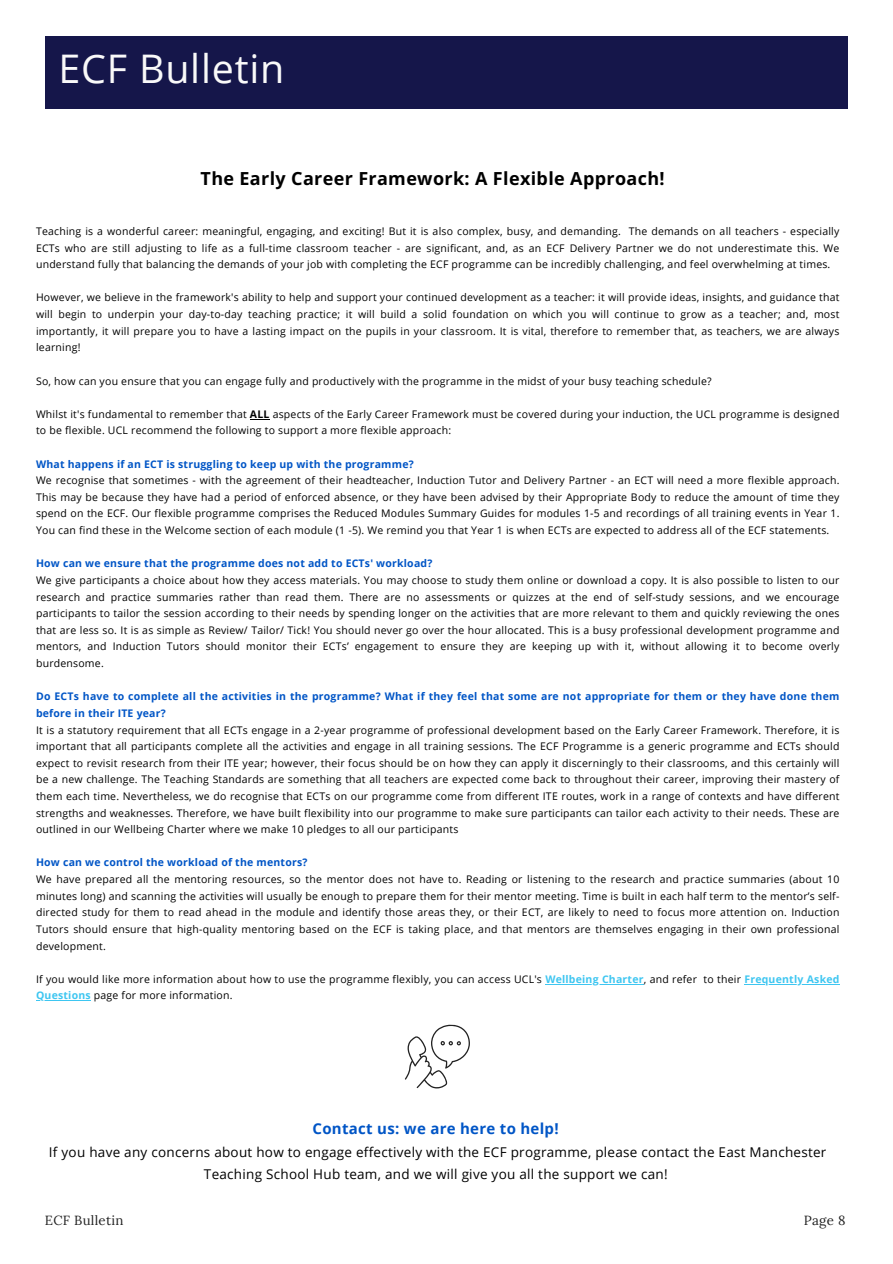
<style>
.page{position:relative;width:893px;height:1264px;background:#fff}
.page>*{position:absolute;margin:0;border:0;box-sizing:border-box;transform-origin:0 0}
.t1{font:39.45px "Open Sans";letter-spacing:.02em;color:#f9f9f9}
.t2{font:700 18px "Open Sans";letter-spacing:.02em;color:#000}
.t3{font:700 15px "Open Sans";letter-spacing:.02em;color:#0055c6}
.t4{font:13.5px/21.9px "Open Sans";letter-spacing:.02em;color:#000;text-align:center}
.t5{font:13.2px "Lora";letter-spacing:.02em;color:#222}
.t6{font:10.5px/16.6px "Open Sans";letter-spacing:.02em;color:#000;text-align:justify}
.t7{font:700 10.5px/16.6px "Open Sans";letter-spacing:.02em;color:#0055c6}
.s1{font-weight:700}
.s2{font-weight:700;color:#3ec6f1}
</style>
<div class="page">
<div style="left:45px;top:37px;width:802px;height:72px;background:#15164a"></div>
<hr style="left:545px;top:983px;width:98px;height:1px;background:#3ec6f1">
<hr style="left:744px;top:983px;width:95px;height:1px;background:#3ec6f1">
<hr style="left:36px;top:1000px;width:55px;height:1px;background:#3ec6f1">
<svg style="left:405px;top:1024px;width:65px;height:64px"></svg>
<p class="t1" style="left:58px;top:41px;width:227px">ECF Bulletin</p>
<p class="t2" style="left:200px;top:166px;width:465px">The Early Career Framework: A Flexible Approach!</p>
<p class="t6" style="left:36px;top:222px;width:804px">Teaching is a wonderful career: meaningful, engaging, and exciting! But it is also complex, busy, and demanding. The demands on all teachers - especially ECTs who are still adjusting to life as a full-time classroom teacher - are significant, and, as an ECF Delivery Partner we do not underestimate this. We understand fully that balancing the demands of your job with completing the ECF programme can be incredibly challenging, and feel overwhelming at times.</p>
<p class="t6" style="left:36px;top:289px;width:804px">However, we believe in the framework's ability to help and support your continued development as a teacher: it will provide ideas, insights, and guidance that will begin to underpin your day-to-day teaching practice; it will build a solid foundation on which you will continue to grow as a teacher; and, most importantly, it will prepare you to have a lasting impact on the pupils in your classroom. It is vital, therefore to remember that, as teachers, we are always learning!</p>
<p class="t6" style="left:36px;top:372px;width:677px">So, how can you ensure that you can engage fully and productively with the programme in the midst of your busy teaching schedule?</p>
<p class="t6" style="left:36px;top:405px;width:804px">Whilst it's fundamental to remember that <span class="s1">ALL</span> aspects of the Early Career Framework must be covered during your induction, the UCL programme is designed to be flexible. UCL recommend the following to support a more flexible approach:</p>
<p class="t7" style="left:36px;top:455px;width:379px">What happens if an ECT is struggling to keep up with the programme?</p>
<p class="t6" style="left:36px;top:472px;width:804px">We recognise that sometimes - with the agreement of their headteacher, Induction Tutor and Delivery Partner - an ECT will need a more flexible approach.<br>This may be because they have had a period of enforced absence, or they have been advised by their Appropriate Body to reduce the amount of time they spend on the ECF. Our flexible programme comprises the Reduced Modules Summary Guides for modules 1-5 and recordings of all training events in Year 1.<br>You can find these in the Welcome section of each module (1 -5). We remind you that Year 1 is when ECTs are expected to address all of the ECF statements.</p>
<p class="t7" style="left:36px;top:555px;width:398px">How can we ensure that the programme does not add to ECTs' workload?</p>
<p class="t6" style="left:36px;top:571px;width:804px">We give participants a choice about how they access materials. You may choose to study them online or download a copy. It is also possible to listen to our research and practice summaries rather than read them. There are no assessments or quizzes at the end of self-study sessions, and we encourage participants to tailor the session according to their needs by spending longer on the activities that are more relevant to them and quickly reviewing the ones that are less so. It is as simple as Review/ Tailor/ Tick! You should never go over the hour allocated. This is a busy professional development programme and mentors, and Induction Tutors should monitor their ECTs’ engagement to ensure they are keeping up with it, without allowing it to become overly burdensome.</p>
<p class="t7" style="left:36px;top:688px;width:804px">Do ECTs have to complete all the activities in the programme? What if they feel that some are not appropriate for them or they have done them before in their ITE year?</p>
<p class="t6" style="left:36px;top:721px;width:804px">It is a statutory requirement that all ECTs engage in a 2-year programme of professional development based on the Early Career Framework. Therefore, it is important that all participants complete all the activities and engage in all training sessions. The ECF Programme is a generic programme and ECTs should expect to revisit research from their ITE year; however, their focus should be on how they can apply it discerningly to their classrooms, and this certainly will be a new challenge. The Teaching Standards are something that all teachers are expected come back to throughout their career, improving their mastery of them each time. Nevertheless, we do recognise that ECTs on our programme come from different ITE routes, work in a range of contexts and have different strengths and weaknesses. Therefore, we have built flexibility into our programme to make sure participants can tailor each activity to their needs. These are outlined in our Wellbeing Charter where we make 10 pledges to all our participants</p>
<p class="t7" style="left:36px;top:854px;width:273px">How can we control the workload of the mentors?</p>
<p class="t6" style="left:36px;top:870px;width:804px">We have prepared all the mentoring resources, so the mentor does not have to. Reading or listening to the research and practice summaries (about 10 minutes long) and scanning the activities will usually be enough to prepare them for their mentor meeting. Time is built in each half term to the mentor’s self&shy;directed study for them to read ahead in the module and identify those areas they, or their ECT, are likely to need to focus more attention on. Induction Tutors should ensure that high-quality mentoring based on the ECF is taking place, and that mentors are themselves engaging in their own professional development.</p>
<p class="t6" style="left:36px;top:970px;width:804px">If you would like more information about how to use the programme flexibly, you can access UCL's <span class="s2">Wellbeing Charter</span>, and refer to their <span class="s2">Frequently Asked<br>Questions</span> page for more information.</p>
<p class="t3" style="left:312px;top:1118px;width:248px">Contact us: we are here to help!</p>
<p class="t4" style="left:49px;top:1140px;width:779px">If you have any concerns about how to engage effectively with the ECF programme, please contact the East Manchester<br>Teaching School Hub team, and we will give you all the support we can!</p>
<p class="t5" style="left:45px;top:1211px;width:80px">ECF Bulletin</p>
<p class="t5" style="left:803px;top:1211px;width:43px">Page 8</p>
</div>
